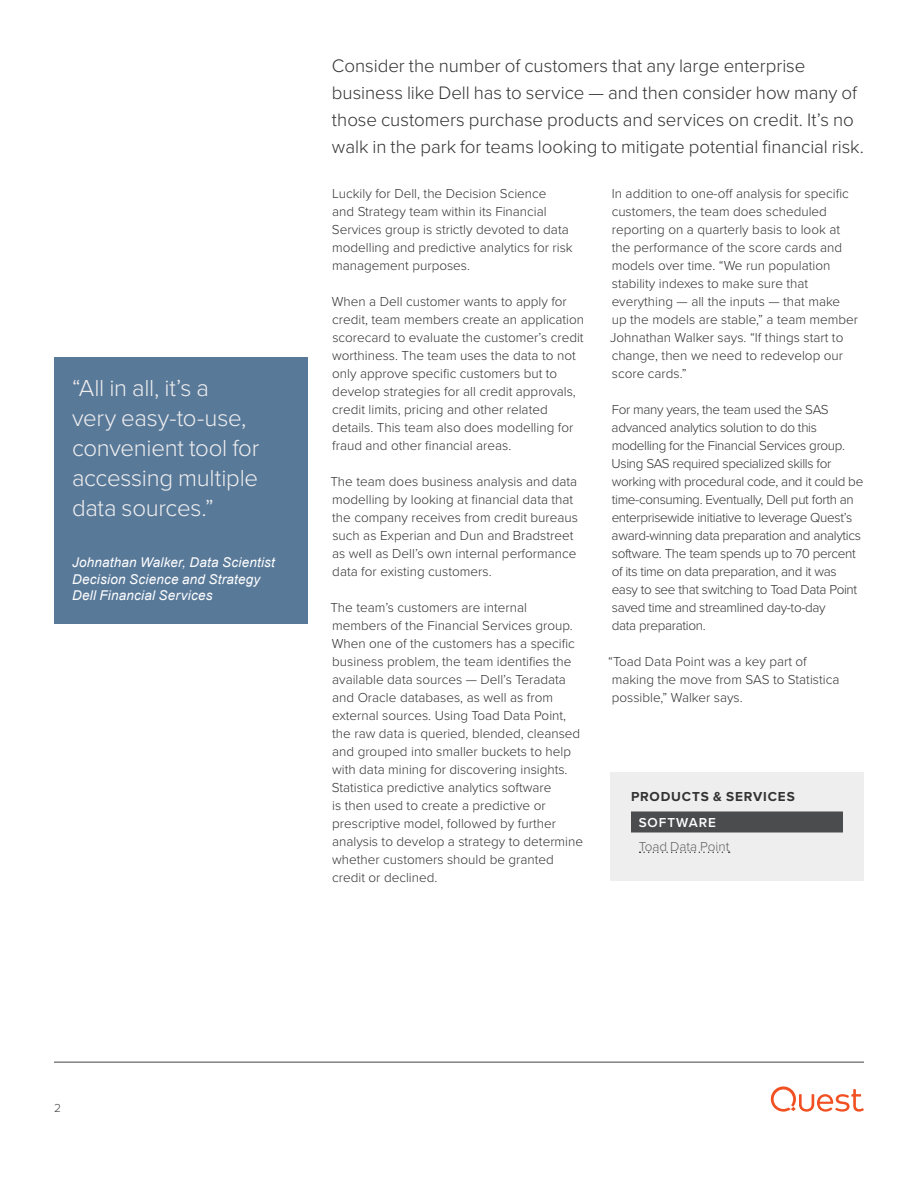
<style>
.page{position:relative;width:918px;height:1188px;background:#fff}
.page>*{position:absolute;margin:0;border:0;box-sizing:border-box;transform-origin:0 0}
.Pull_quote_in_box{font:300 24px/30px "Proxima Nova";letter-spacing:-.01em;color:#eee}
.Intro_paragraph_Dark{font:300 18.75px/27px "Proxima Nova";letter-spacing:-.005em;color:#333}
.Body_copy{font:300 13.5px/18px "Proxima Nova";color:#333}
.Body_copy-2{font:300 13.5px/18px "Proxima Nova";letter-spacing:-.025em;color:#333}
.Callout_box_byline{font:italic 13.5px/16.5px "Arial";letter-spacing:.015em;color:#fff}
.Paragraph_subhead_Da{font:700 13.5px "Proxima Nova";letter-spacing:.065em;color:#333}
.Tech_body_copy{font:300 13.5px "Proxima Nova";color:#606060}
.Subhead_in_box{font:600 13.5px "Proxima Nova";letter-spacing:.065em;color:#fff}
.t1{font:300 12px "Proxima Nova";color:#444}
</style>
<div class="page">
<hr style="left:54px;top:1062px;width:810px;height:1px;background:#444">
<svg style="left:771px;top:1086px;width:93px;height:26px"></svg>
<div style="left:54px;top:358px;width:254px;height:266px;background:#597999"></div>
<div style="left:610px;top:772px;width:254px;height:108px;background:#eee"></div>
<div style="left:631px;top:812px;width:212px;height:20px;background:#4b4c4d"></div>
<svg style="left:640px;top:852px;width:90px;height:1px"></svg>
<p class="Pull_quote_in_box" style="left:72px;top:372px;width:189px">“All in all, it’s a very easy-to-use, convenient tool for accessing multiple data sources.”</p>
<p class="Callout_box_byline" style="left:72px;top:554px;width:205px">Johnathan Walker, Data Scientist<br>Decision Science and Strategy<br>Dell Financial Services</p>
<p class="Intro_paragraph_Dark" style="left:332px;top:51px;width:534px">Consider the number of customers that any large enterprise business like Dell has to service — and then consider how many of those customers purchase products and services on credit. It’s no walk in the park for teams looking to mitigate potential financial risk.</p>
<p class="Body_copy" style="left:332px;top:184px;width:242px">Luckily for Dell, the Decision Science<br>and Strategy team within its Financial Services group is strictly devoted to data modelling and predictive analytics for risk management purposes.</p>
<p class="Body_copy" style="left:332px;top:292px;width:254px">When a Dell customer wants to apply for credit, team members create an application scorecard to evaluate the customer’s credit worthiness. The team uses the data to not only approve specific customers but to develop strategies for all credit approvals, credit limits, pricing and other related details. This team also does modelling for fraud and other financial areas.</p>
<p class="Body_copy" style="left:330px;top:472px;width:249px">The team does business analysis and data modelling by looking at financial data that the company receives from credit bureaus such as Experian and Dun and Bradstreet as well as Dell’s own internal performance data for existing customers.</p>
<p class="Body_copy" style="left:330px;top:598px;width:251px">The team’s customers are internal members of the Financial Services group.<br>When one of the customers has a specific business problem, the team identifies the available data sources — Dell’s Teradata and Oracle databases, as well as from external sources. Using Toad Data Point, the raw data is queried, blended, cleansed and grouped into smaller buckets to help</p>
<p class="Body_copy" style="left:332px;top:760px;width:253px">with data mining for discovering insights.<br>Statistica predictive analytics software<br>is then used to create a predictive or prescriptive model, followed by further analysis to develop a strategy to determine whether customers should be granted credit or declined.</p>
<p class="Body_copy" style="left:610px;top:184px;width:250px">In addition to one-off analysis for specific customers, the team does scheduled reporting on a quarterly basis to look at the performance of the score cards and models over time. “We run population stability indexes to make sure that everything — all the inputs — that make<br>up the models are stable,” a team member Johnathan Walker says. “If things start to change, then we need to redevelop our score cards.”</p>
<p class="Body_copy-2" style="left:612px;top:400px;width:218px">For many years, the team used the SAS</p>
<p class="Body_copy-2" style="left:612px;top:418px;width:207px">advanced analytics solution to do this</p>
<p class="Body_copy-2" style="left:612px;top:436px;width:253px">modelling for the Financial Services group.<br>Using SAS required specialized skills for working with procedural code, and it could be time-consuming. Eventually, Dell put forth an enterprisewide initiative to leverage Quest’s award-winning data preparation and analytics software. The team spends up to 70 percent of its time on data preparation, and it was easy to see that switching to Toad Data Point saved time and streamlined day-to-day<br>data preparation.</p>
<p class="Body_copy" style="left:608px;top:652px;width:200px">“Toad Data Point was a key part of</p>
<p class="Body_copy" style="left:612px;top:670px;width:229px">making the move from SAS to Statistica</p>
<p class="Body_copy" style="left:612px;top:688px;width:133px">possible,” Walker says.</p>
<p class="Paragraph_subhead_Da" style="left:631px;top:786px;width:165px">PRODUCTS &amp; SERVICES</p>
<p class="Subhead_in_box" style="left:639px;top:812px;width:79px">SOFTWARE</p>
<p class="Tech_body_copy" style="left:639px;top:836px;width:92px">Toad Data Point</p>
<p class="t1" style="left:54px;top:1099px;width:8px">2</p>
</div>
